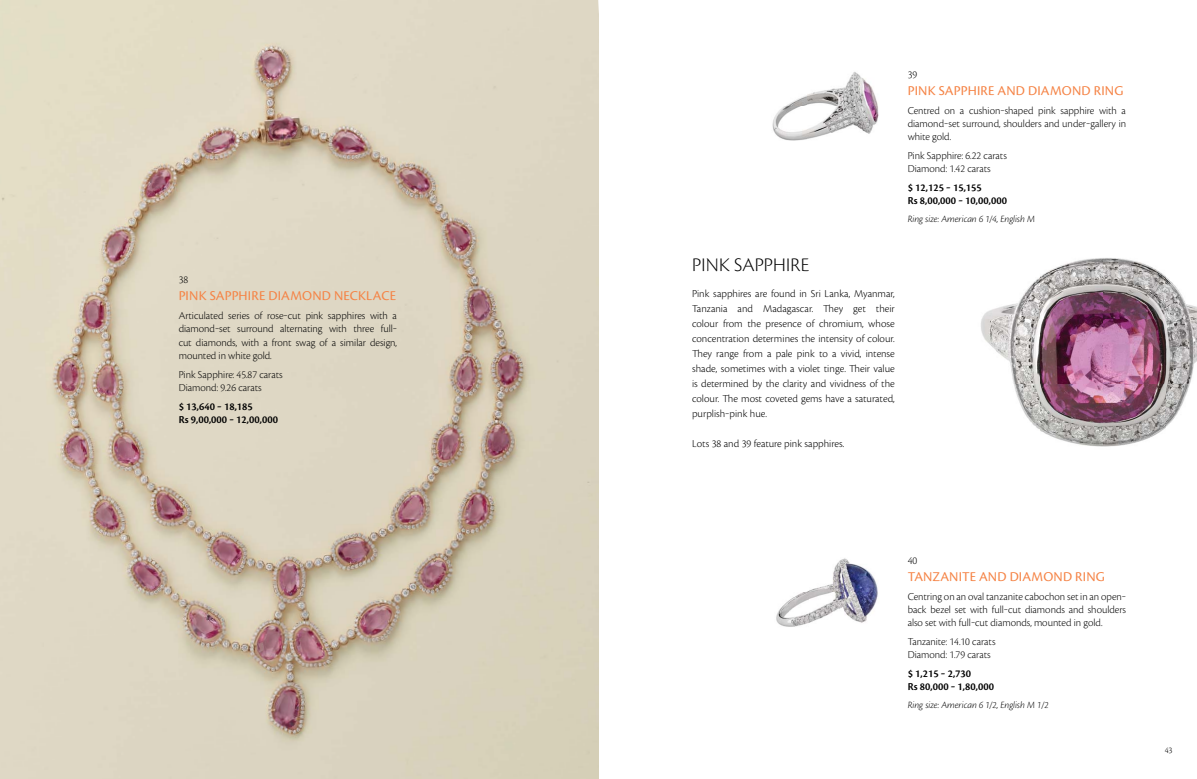
<style>
.page{position:relative;width:1197px;height:779px;background:#fff}
.page>*{position:absolute;margin:0;border:0;box-sizing:border-box;transform-origin:0 0}
.t1{font:20px "Cronos Pro Lt Subh";letter-spacing:.015em;color:#000}
.t2{font:14px "Cronos Pro";letter-spacing:.015em;color:#f58345}
.t3{font:11px/13.2px "Cronos Pro Lt Subh";color:#000;text-align:justify}
.t4{font:300 11px/14.9px "Cronos Pro";color:#000;text-align:justify}
.t5{font:11px/13.2px "Cronos Pro Semibold Subh";letter-spacing:.005em;color:#000}
.t6{font:italic 300 10px "Cronos Pro";letter-spacing:-.005em;color:#000}
.t7{font:300 9px "Cronos Pro";color:#000}
</style>
<div class="page">
<img style="left:981px;top:258px;width:215px;height:189px">
<img style="left:772px;top:72px;width:107px;height:69px">
<img style="left:776px;top:558px;width:102px;height:69px">
<img style="left:0;top:0;width:598px;height:778px">
<p class="t3" style="left:179px;top:274px;width:11px">38</p>
<p class="t2" style="left:179px;top:290px;width:219px">PINK SAPPHIRE DIAMOND NECKLACE</p>
<p class="t3" style="left:179px;top:310px;width:220px">Articulated series of rose‒cut pink sapphires with a diamond‒set surround alternating with three full‒ cut diamonds, with a front swag of a similar design, mounted in white gold.</p>
<p class="t3" style="left:179px;top:368px;width:106px">Pink Sapphire: 45.87 carats<br>Diamond: 9.26 carats</p>
<p class="t5" style="left:179px;top:400px;width:101px">$ 13,640 ‒ 18,185<br>Rs 9,00,000 ‒ 12,00,000</p>
<p class="t3" style="left:907px;top:69px;width:11px">39</p>
<p class="t2" style="left:907px;top:85px;width:217px">PINK SAPPHIRE AND DIAMOND RING</p>
<p class="t3" style="left:907px;top:104px;width:220px">Centred on a cushion‒shaped pink sapphire with a diamond‒set surround, shoulders and under‒gallery in white gold.</p>
<p class="t3" style="left:907px;top:150px;width:101px">Pink Sapphire: 6.22 carats<br>Diamond: 1.42 carats</p>
<p class="t5" style="left:907px;top:182px;width:101px">$ 12,125 ‒ 15,155<br>Rs 8,00,000 ‒ 10,00,000</p>
<p class="t6" style="left:907px;top:215px;width:129px">Ring size: American 6 1/4, English M</p>
<h1 class="t1" style="left:692px;top:256px;width:118px">PINK SAPPHIRE</h1>
<p class="t4" style="left:692px;top:287px;width:204px">Pink sapphires are found in Sri Lanka, Myanmar, Tanzania and Madagascar. They get their colour from the presence of chromium, whose concentration determines the intensity of colour.<br>They range from a pale pink to a vivid, intense shade, sometimes with a violet tinge. Their value is determined by the clarity and vividness of the colour. The most coveted gems have a saturated, purplish‒pink hue.</p>
<p class="t4" style="left:692px;top:436px;width:154px">Lots 38 and 39 feature pink sapphires.</p>
<p class="t3" style="left:907px;top:554px;width:11px">40</p>
<p class="t2" style="left:907px;top:570px;width:199px">TANZANITE AND DIAMOND RING</p>
<p class="t3" style="left:907px;top:590px;width:220px">Centring on an oval tanzanite cabochon set in an open‒ back bezel set with full‒cut diamonds and shoulders also set with full‒cut diamonds, mounted in gold.</p>
<p class="t3" style="left:907px;top:635px;width:89px">Tanzanite: 14.10 carats<br>Diamond: 1.79 carats</p>
<p class="t5" style="left:907px;top:667px;width:88px">$ 1,215 ‒ 2,730<br>Rs 80,000 ‒ 1,80,000</p>
<p class="t6" style="left:907px;top:700px;width:143px">Ring size: American 6 1/2, English M 1/2</p>
<p class="t7" style="left:1164px;top:746px;width:9px">43</p>
</div>
